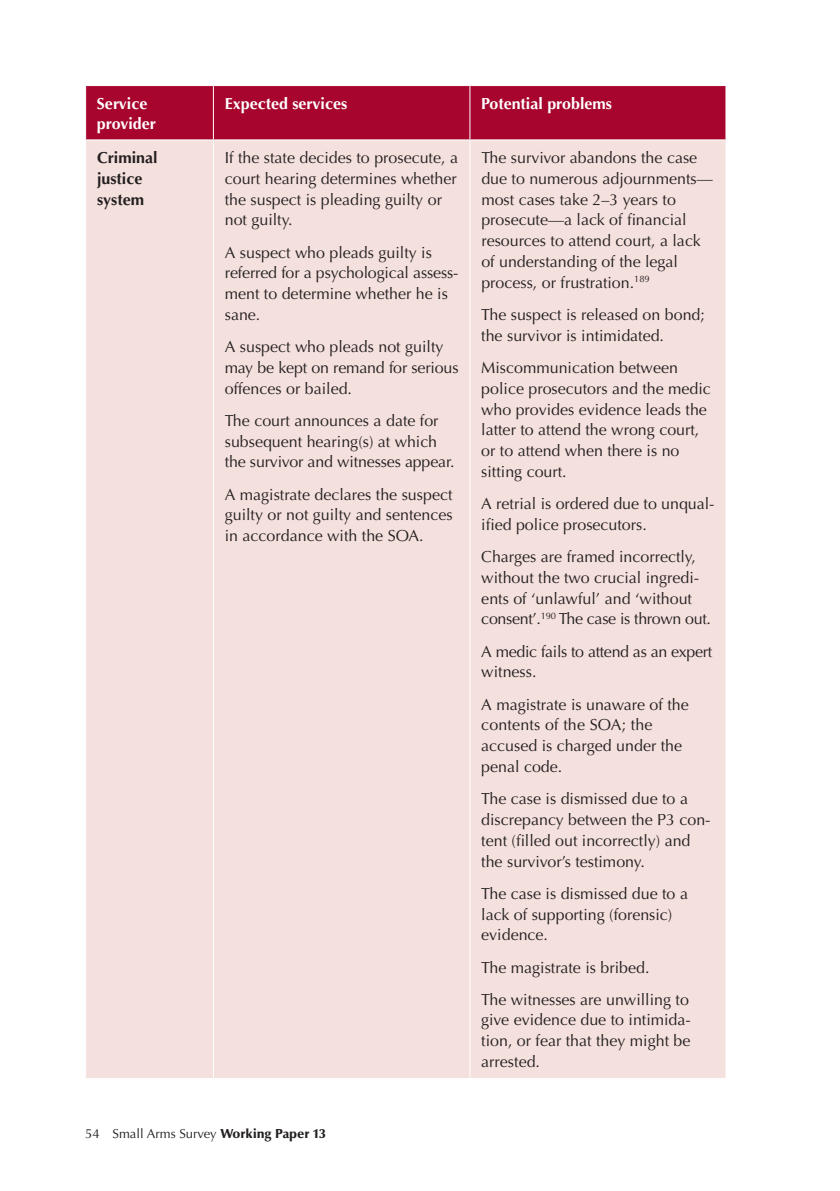
<style>
.page{position:relative;width:840px;height:1191px;background:#fff}
.page>*{position:absolute;margin:0;border:0;box-sizing:border-box;transform-origin:0 0}
.t1{font:16px/20.8px "Optima";color:#231f20}
.t2{font:700 16px/20px "Optima";color:#fff}
.t3{font:16px/20.8px "Optima";letter-spacing:-.02em;color:#231f20}
.t4{font:700 16px/20.8px "Optima";color:#231f20}
.t5{font:13px "Optima";color:#231f20}
.s1{font-weight:900}
</style>
<div class="page">
<div style="left:86px;top:86px;width:639px;height:53px;background:#a7052d"></div>
<div style="left:86px;top:140px;width:639px;height:938px;background:#f4e0dc"></div>
<hr style="left:213px;top:86px;width:1px;height:53px;background:#fff">
<hr style="left:469px;top:86px;width:1px;height:53px;background:#fff">
<hr style="left:213px;top:140px;width:1px;height:938px;background:#fff">
<hr style="left:469px;top:140px;width:1px;height:938px;background:#fff">
<p class="t2" style="left:97px;top:93px;width:61px">Service provider</p>
<p class="t2" style="left:225px;top:93px;width:124px">Expected services</p>
<p class="t2" style="left:481px;top:93px;width:132px">Potential problems</p>
<p class="t4" style="left:97px;top:147px;width:62px">Criminal justice system</p>
<p class="t1" style="left:225px;top:147px;width:234px">If the state decides to prosecute, a court hearing determines whether the suspect is pleading guilty or not guilty.</p>
<p class="t1" style="left:225px;top:242px;width:235px">A suspect who pleads guilty is referred for a psychological assess&shy;ment to determine whether he is sane.</p>
<p class="t1" style="left:225px;top:336px;width:235px">A suspect who pleads not guilty may be kept on remand for serious offences or bailed.</p>
<p class="t1" style="left:225px;top:410px;width:231px">The court announces a date for subsequent hearing(s) at which the survivor and witnesses appear.</p>
<p class="t1" style="left:225px;top:484px;width:229px;text-align:justify">A magistrate declares the suspect guilty or not guilty and sentences in accordance with the SOA.</p>
<p class="t1" style="left:481px;top:147px;width:233px">The survivor abandons the case due to numerous adjournments— most cases take 2–3 years to prosecute—a lack of financial resources to attend court, a lack of understanding of the legal process, or frustration.<sup>189</sup></p>
<p class="t1" style="left:481px;top:304px;width:225px">The suspect is released on bond; the survivor is intimidated.</p>
<p class="t1" style="left:481px;top:357px;width:231px">Miscommunication between police prosecutors and the medic who provides evidence leads the latter to attend the wrong court, or to attend when there is no sitting court.</p>
<p class="t1" style="left:481px;top:493px;width:235px">A retrial is ordered due to unqual&shy;ified police prosecutors.</p>
<p class="t1" style="left:481px;top:546px;width:231px">Charges are framed incorrectly, without the two crucial ingredi&shy;ents of ‘unlawful’ and ‘without consent’.<sup>190</sup> The case is thrown out.</p>
<p class="t3" style="left:481px;top:641px;width:232px">A medic fails to attend as an expert witness.</p>
<p class="t1" style="left:481px;top:694px;width:209px">A magistrate is unaware of the contents of the SOA; the accused is charged under the penal code.</p>
<p class="t1" style="left:481px;top:788px;width:231px">The case is dismissed due to a discrepancy between the P3 con&shy;tent (filled out incorrectly) and the survivor’s testimony.</p>
<p class="t1" style="left:481px;top:883px;width:208px">The case is dismissed due to a lack of supporting (forensic) evidence.</p>
<p class="t1" style="left:481px;top:951px;width:209px;line-height:32.2px">The magistrate is bribed.<br>The witnesses are unwilling to</p>
<p class="t1" style="left:481px;top:1010px;width:211px;text-align:justify">give evidence due to intimida&shy;tion, or fear that they might be arrested.</p>
<p class="t5" style="left:85px;top:1126px;width:242px">54 Small Arms Survey <span class="s1">Working Paper 13</span></p>
</div>
